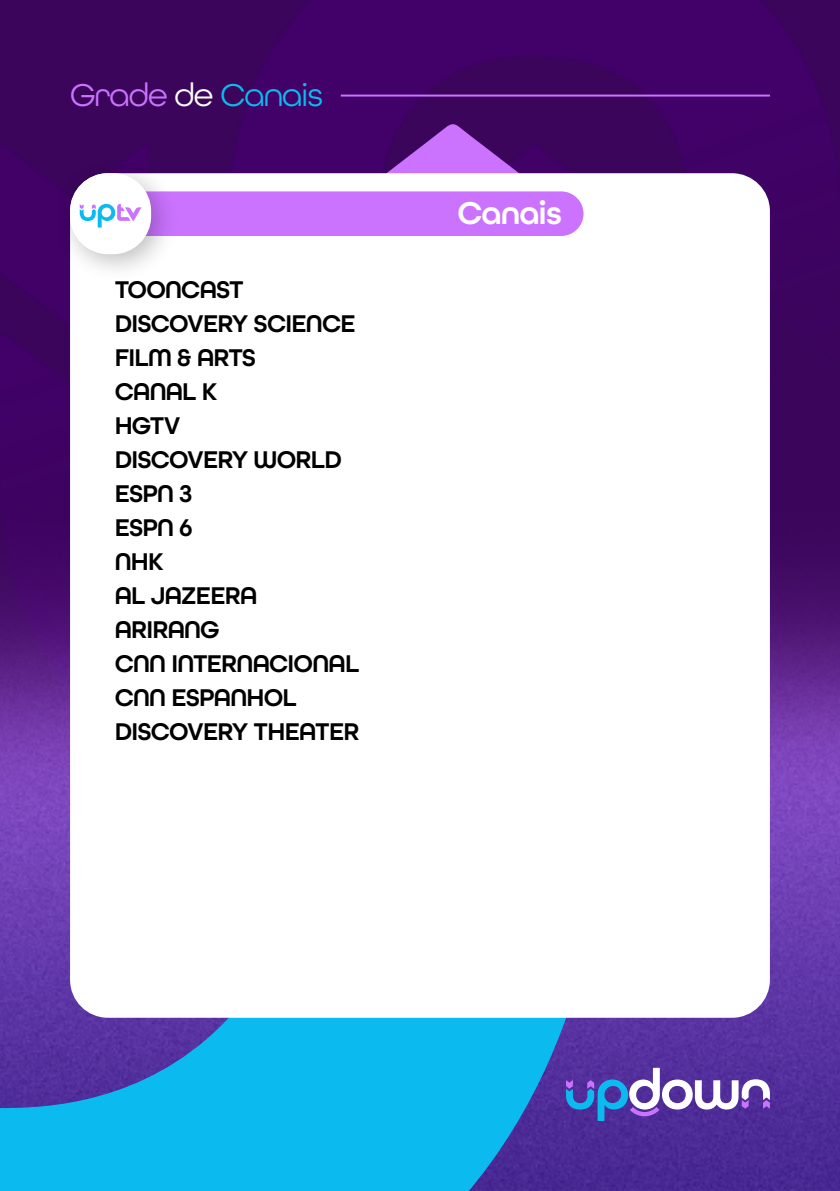
<style>
.page{position:relative;width:840px;height:1191px;background:#fff}
.page>*{position:absolute;margin:0;border:0;box-sizing:border-box;transform-origin:0 0}
.t1{font:33.4px "All Round Gothic";letter-spacing:-.03em;color:#0bbbef}
.t2{font:600 33.4px "All Round Gothic";letter-spacing:-.03em;color:#fff}
.t3{font:600 25.6px/34px "All Round Gothic";letter-spacing:-.03em;color:#000}
.s1{color:#cb73ff}
.s2{color:#fff}
</style>
<div class="page">
<img style="left:0;top:0;width:839px;height:1191px">
<svg style="left:305px;top:123px;width:294px;height:50px"></svg>
<svg style="left:0;top:489px;width:604px;height:702px;fill:#0bbbef"></svg>
<svg style="left:565px;top:1067px;width:204px;height:54px"></svg>
<div style="left:70px;top:173px;width:699px;height:844px;background:#fff;border-radius:38px"></div>
<img style="left:46px;top:149px;width:141px;height:141px">
<div style="left:70px;top:173px;width:81px;height:81px;background:#fff;border-radius:38px"></div>
<hr style="left:340px;top:95px;width:429px;height:2px;background:#cb73ff">
<svg style="left:80px;top:191px;width:503px;height:45px"></svg>
<h1 class="t1" style="left:70px;top:75px;width:254px"><span class="s1">Grade</span> <span class="s2">de</span> Canais</h1>
<p class="t3" style="left:115px;top:273px;width:246px">TOONCAST<br>DISCOVERY SCIENCE<br>FILM &amp; ARTS<br>CANAL K<br>HGTV<br>DISCOVERY WORLD<br>ESPN 3<br>ESPN 6<br>NHK<br>AL JAZEERA<br>ARIRANG<br>CNN INTERNACIONAL<br>CNN ESPANHOL<br>DISCOVERY THEATER</p>
<h1 class="t2" style="left:457px;top:193px;width:106px">Canais</h1>
</div>
